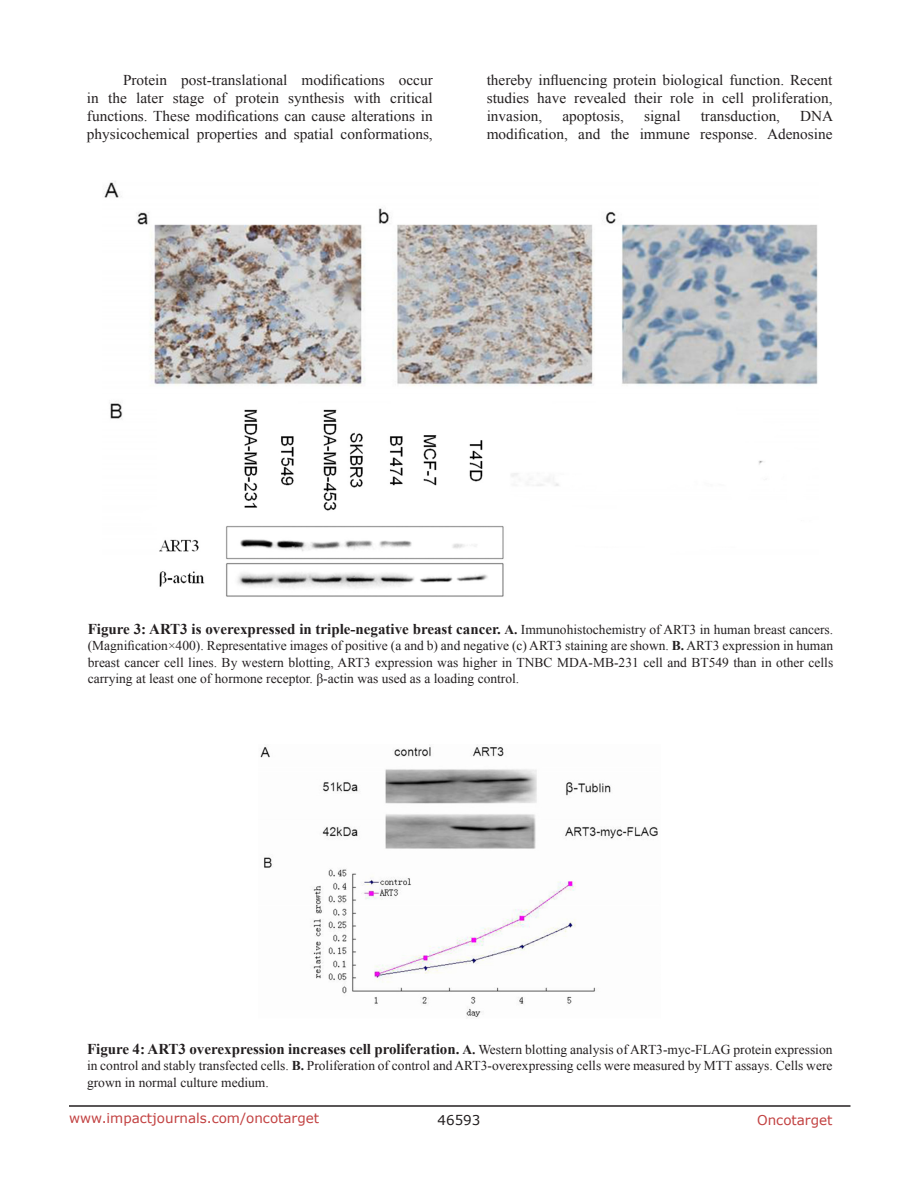
<style>
.page{position:relative;width:918px;height:1188px;background:#fff}
.page>*{position:absolute;margin:0;border:0;box-sizing:border-box;transform-origin:0 0}
.t1{font:15px/18px "Times New Roman";color:#231f20;text-align:justify}
.t2{font:700 15px "Times New Roman";color:#231f20}
.t3{font:13.5px/16.2px "Times New Roman";color:#231f20;text-align:justify}
.t4{font:13.5px "Verdana";color:#c24141}
.t5{font:13.5px "Verdana";color:#231f20}
.s1{font-size:13.5px}
.s2{font-weight:400;font-size:13.5px}
.s3{font-weight:700}
.s4{font-weight:700;font-size:15px}
</style>
<div class="page">
<hr style="left:69px;top:1105px;width:781px;height:2px;background:#231f20">
<img style="left:104px;top:181px;width:714px;height:416px">
<img style="left:260px;top:746px;width:398px;height:272px">
<p class="t1" style="left:87px;top:71px;width:347px;text-indent:36px">Protein post-translational modifications occur in the later stage of protein synthesis with critical functions. These modifications can cause alterations in physicochemical properties and spatial conformations,</p>
<p class="t1" style="left:487px;top:71px;width:347px">thereby influencing protein biological function. Recent studies have revealed their role in cell proliferation, invasion,</p>
<p class="t1" style="left:562px;top:107px;width:63px">apoptosis,</p>
<p class="t1" style="left:644px;top:107px;width:38px">signal</p>
<p class="t1" style="left:701px;top:107px;width:81px">transduction,</p>
<p class="t1" style="left:487px;top:107px;width:348px;text-align:right">DNA<br>modification, and the immune response. Adenosine</p>
<p class="t2" style="left:88px;top:619px;width:747px">Figure 3: ART3 is overexpressed in triple-negative breast cancer. <span class="s1">A.</span> <span class="s2">Immunohistochemistry of ART3 in human breast cancers.</span></p>
<p class="t3" style="left:88px;top:638px;width:747px">(Magnification×400). Representative images of positive (a and b) and negative (c) ART3 staining are shown. <span class="s3">B.</span> ART3 expression in human breast cancer cell lines. By western blotting, ART3 expression was higher in TNBC MDA-MB-231 cell and BT549 than in other cells carrying at least one of hormone receptor. β-actin was used as a loading control.</p>
<p class="t3" style="left:87px;top:1041px;width:747px"><span class="s4">Figure 4: ART3 overexpression increases cell proliferation.</span> <span class="s3">A.</span> Western blotting analysis of ART3-myc-FLAG protein expression in control and stably transfected cells. <span class="s3">B.</span> Proliferation of control and ART3-overexpressing cells were measured by MTT assays. Cells were grown in normal culture medium.</p>
<p class="t4" style="left:69px;top:1109px;width:252px">www.impactjournals.com/oncotarget</p>
<p class="t5" style="left:438px;top:1111px;width:44px">46593</p>
<p class="t4" style="left:757px;top:1111px;width:77px">Oncotarget</p>
</div>
